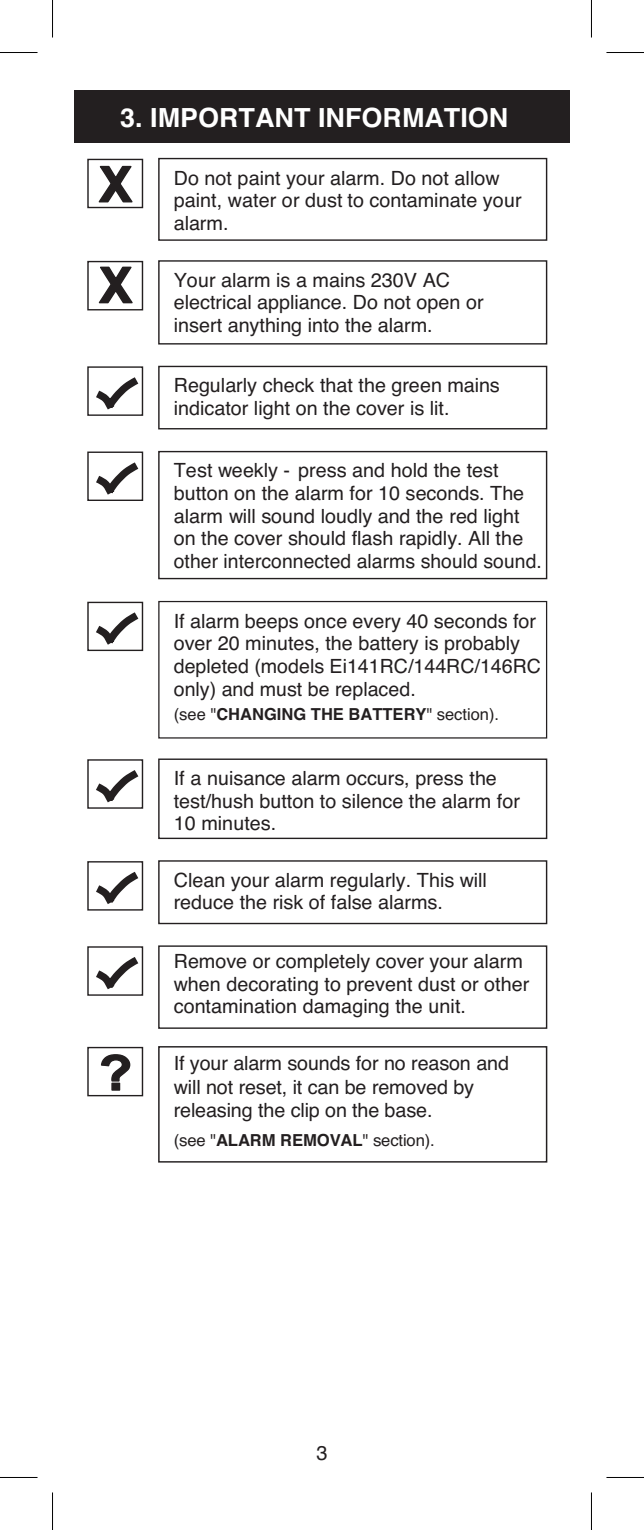
<style>
.page{position:relative;width:644px;height:1530px;background:#fff}
.page>*{position:absolute;margin:0;border:0;box-sizing:border-box;transform-origin:0 0}
.t1{font:700 26.25px "Helvetica";color:#fff}
.t2{font:20px "Helvetica";color:#231f20}
.t3{font:19.5px/22.5px "Helvetica";color:#231f20}
.t4{font:700 16.5px "Helvetica";color:#231f20}
.t5{font:16.5px "Helvetica";letter-spacing:-.01em;color:#231f20}
.s1{font-weight:400}
.s2{font-weight:700}
</style>
<div class="page">
<div style="left:74px;top:91px;width:496px;height:52px;background:#231f20"></div>
<div style="left:158px;top:158px;width:389px;height:83px;border:1px solid #231f20"></div>
<div style="left:158px;top:260px;width:389px;height:84px;border:1px solid #231f20"></div>
<div style="left:158px;top:366px;width:389px;height:63px;border:1px solid #231f20"></div>
<div style="left:87px;top:159px;width:56px;height:49px;border:1px solid #231f20"></div>
<svg style="left:98px;top:165px;width:35px;height:38px"></svg>
<div style="left:87px;top:261px;width:56px;height:49px;background:#fff;border:1px solid #231f20"></div>
<svg style="left:98px;top:266px;width:35px;height:38px"></svg>
<div style="left:87px;top:366px;width:56px;height:50px;border:1px solid #231f20"></div>
<svg style="left:88px;top:371px;width:56px;height:45px"></svg>
<div style="left:158px;top:601px;width:389px;height:137px;background:#fff;border:1px solid #231f20"></div>
<div style="left:88px;top:602px;width:54px;height:48px;background:linear-gradient(to right,#fff,#fff)"></div>
<div style="left:87px;top:601px;width:56px;height:50px;border:1px solid #231f20"></div>
<svg style="left:88px;top:605px;width:56px;height:47px"></svg>
<div style="left:158px;top:451px;width:389px;height:128px;background:#fff;border:1px solid #231f20"></div>
<div style="left:87px;top:451px;width:56px;height:50px;border:1px solid #231f20"></div>
<svg style="left:88px;top:456px;width:56px;height:45px"></svg>
<div style="left:158px;top:758px;width:389px;height:81px;background:#fff;border:1px solid #231f20"></div>
<div style="left:87px;top:759px;width:56px;height:49px;border:1px solid #231f20"></div>
<svg style="left:88px;top:763px;width:56px;height:46px"></svg>
<div style="left:158px;top:860px;width:389px;height:64px;background:#fff;border:1px solid #231f20"></div>
<div style="left:87px;top:861px;width:56px;height:49px;border:1px solid #231f20"></div>
<svg style="left:88px;top:865px;width:56px;height:46px"></svg>
<div style="left:158px;top:945px;width:389px;height:83px;background:#fff;border:1px solid #231f20"></div>
<svg style="left:88px;top:950px;width:56px;height:46px"></svg>
<div style="left:87px;top:1046px;width:56px;height:50px;background:#fff;border:1px solid #231f20"></div>
<svg style="left:101px;top:1054px;width:30px;height:37px"></svg>
<div style="left:158px;top:1046px;width:389px;height:116px;border:1px solid #231f20"></div>
<hr style="left:0;top:52px;width:38px;height:1px;background:#000">
<hr style="left:606px;top:52px;width:38px;height:1px;background:#000">
<hr style="left:0;top:1476px;width:38px;height:1px;background:#000">
<hr style="left:606px;top:1476px;width:38px;height:1px;background:#000">
<hr style="left:52px;top:0;width:1px;height:38px;background:#000">
<hr style="left:52px;top:1492px;width:1px;height:37px;background:#000">
<hr style="left:591px;top:0;width:1px;height:38px;background:#000">
<hr style="left:591px;top:1492px;width:1px;height:37px;background:#000">
<p class="t1" style="left:120px;top:97px;width:389px">3. IMPORTANT INFORMATION</p>
<p class="t3" style="left:174px;top:168px;width:349px">Do not paint your alarm. Do not allow paint, water or dust to contaminate your alarm.</p>
<p class="t3" style="left:174px;top:270px;width:311px">Your alarm is a mains 230V AC electrical appliance. Do not open or insert anything into the alarm.</p>
<p class="t3" style="left:174px;top:375px;width:327px">Regularly check that the green mains indicator light on the cover is lit.</p>
<p class="t3" style="left:174px;top:460px;width:369px">Test weekly - press and hold the test button on the alarm for 10 seconds. The alarm will sound loudly and the red light on the cover should flash rapidly. All the other interconnected alarms should sound.</p>
<p class="t3" style="left:174px;top:610px;width:369px">If alarm beeps once every 40 seconds for over 20 minutes, the battery is probably depleted (models Ei141RC/144RC/146RC only) and must be replaced.</p>
<p class="t4" style="left:174px;top:700px;width:327px"><span class="s1">(see "</span>CHANGING THE BATTERY<span class="s1">" section).</span></p>
<p class="t3" style="left:174px;top:768px;width:347px">If a nuisance alarm occurs, press the test/hush button to silence the alarm for<br>10 minutes.</p>
<p class="t3" style="left:174px;top:870px;width:315px">Clean your alarm regularly. This will reduce the risk of false alarms.</p>
<p class="t3" style="left:174px;top:951px;width:357px">Remove or completely cover your alarm when decorating to prevent dust or other contamination damaging the unit.</p>
<p class="t3" style="left:174px;top:1052px;width:337px;line-height:23.5px">If your alarm sounds for no reason and will not reset, it can be removed by releasing the clip on the base.</p>
<p class="t5" style="left:174px;top:1128px;width:262px">(see "<span class="s2">ALARM REMOVAL</span>" section).</p>
<p class="t2" style="left:316px;top:1438px;width:13px">3</p>
</div>
